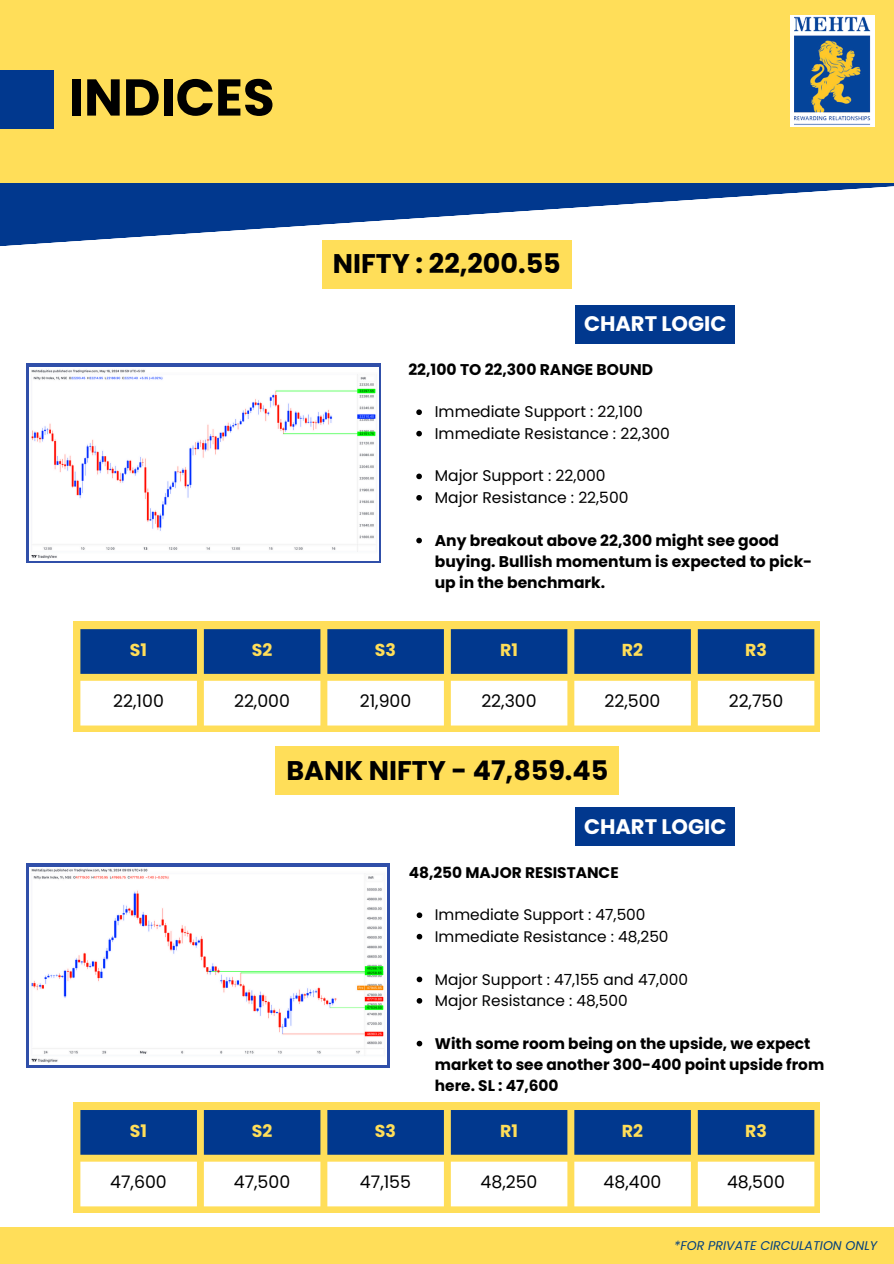
<style>
.page{position:relative;width:894px;height:1264px;background:#fff}
.page>*{position:absolute;margin:0;border:0;box-sizing:border-box;transform-origin:0 0}
.t1{font:700 51.6px "Poppins";color:#000}
.t2{font:700 27px "Poppins";color:#000}
.t3{font:700 21px "Poppins";color:#fff}
.t4{font:17.25px "Poppins";color:#000}
.t5{font:700 17.25px "Poppins";color:#ffde59}
.t6{font:700 15.6px/21.3px "Poppins";color:#000}
.t7{font:15.6px "Poppins";color:#000}
.t8{font:700 15.3px/21.3px "Poppins";color:#000}
.t9{font:15.3px "Poppins";color:#000}
.t10{font:italic 12.6px "Poppins";color:#04407d}
</style>
<div class="page">
<svg style="left:0;top:182px;width:893px;height:65px;fill:#01388e"></svg>
<div style="left:0;top:0;width:893px;height:182px;background:#ffde59"></div>
<svg style="left:26px;top:364px;width:355px;height:199px;fill:#304fa9"></svg>
<img style="left:29px;top:367px;width:349px;height:193px">
<div style="left:0;top:1226px;width:893px;height:37px;background:#ffde59"></div>
<div style="left:0;top:71px;width:54px;height:58px;background:#01388e"></div>
<div style="left:74px;top:621px;width:745px;height:111px;background:#ffde59"></div>
<svg style="left:80px;top:629px;width:734px;height:45px;background:#0e408b"></svg>
<svg style="left:80px;top:680px;width:734px;height:45px;background:#fffcf4"></svg>
<svg style="left:416px;top:409px;width:6px;height:6px"></svg>
<svg style="left:416px;top:431px;width:6px;height:5px"></svg>
<svg style="left:416px;top:473px;width:6px;height:6px"></svg>
<svg style="left:416px;top:495px;width:6px;height:5px"></svg>
<svg style="left:416px;top:537px;width:6px;height:6px"></svg>
<div style="left:322px;top:240px;width:249px;height:48px;background:#ffde59"></div>
<div style="left:575px;top:305px;width:159px;height:38px;background:#01388e"></div>
<div style="left:790px;top:15px;width:84px;height:111px;background:#fff"></div>
<img style="left:794px;top:16px;width:76px;height:109px">
<div style="left:575px;top:807px;width:159px;height:39px;background:#01388e"></div>
<svg style="left:26px;top:863px;width:363px;height:204px;background:#4e69b5"></svg>
<img style="left:29px;top:867px;width:357px;height:197px">
<div style="left:74px;top:1102px;width:745px;height:110px;background:#ffde59"></div>
<div style="left:80px;top:1110px;width:734px;height:44px;background:#01388e"></div>
<svg style="left:80px;top:1161px;width:734px;height:45px;background:#fffcf4"></svg>
<div style="left:275px;top:746px;width:344px;height:48px;background:#ffde59"></div>
<svg style="left:416px;top:912px;width:6px;height:6px"></svg>
<svg style="left:416px;top:933px;width:6px;height:6px"></svg>
<svg style="left:416px;top:976px;width:6px;height:6px"></svg>
<svg style="left:416px;top:998px;width:6px;height:5px"></svg>
<svg style="left:416px;top:1040px;width:6px;height:6px"></svg>
<p class="t1" style="left:69px;top:61px;width:207px">INDICES</p>
<p class="t2" style="left:333px;top:245px;width:229px">NIFTY : 22,200.55</p>
<p class="t3" style="left:584px;top:309px;width:144px">CHART LOGIC</p>
<p class="t6" style="left:408px;top:358px;width:246px">22,100 TO 22,300 RANGE BOUND</p>
<p class="t7" style="left:434px;top:401px;width:210px">Immediate Support : 22,100</p>
<p class="t7" style="left:434px;top:422px;width:236px">Immediate Resistance : 22,300</p>
<p class="t7" style="left:434px;top:465px;width:172px">Major Support : 22,000</p>
<p class="t7" style="left:434px;top:486px;width:195px">Major Resistance : 22,500</p>
<p class="t6" style="left:434px;top:529px;width:379px">Any breakout above 22,300 might see good buying. Bullish momentum is expected to pick&shy;up in the benchmark.</p>
<h1 class="t5" style="left:130px;top:637px;width:19px">S1</h1>
<p class="t5" style="left:252px;top:637px;width:22px">S2</p>
<h2 class="t5" style="left:375px;top:637px;width:23px">S3</h2>
<h3 class="t5" style="left:500px;top:637px;width:19px">R1</h3>
<p class="t5" style="left:621px;top:637px;width:23px">R2</p>
<h4 class="t5" style="left:744px;top:637px;width:23px">R3</h4>
<p class="t4" style="left:113px;top:689px;width:52px">22,100</p>
<p class="t4" style="left:234px;top:689px;width:57px">22,000</p>
<p class="t4" style="left:359px;top:689px;width:53px">21,900</p>
<p class="t4" style="left:481px;top:689px;width:57px">22,300</p>
<p class="t4" style="left:604px;top:689px;width:57px">22,500</p>
<p class="t4" style="left:728px;top:689px;width:56px">22,750</p>
<p class="t2" style="left:286px;top:751px;width:323px">BANK NIFTY - 47,859.45</p>
<p class="t3" style="left:584px;top:812px;width:144px">CHART LOGIC</p>
<p class="t8" style="left:408px;top:861px;width:211px">48,250 MAJOR RESISTANCE</p>
<p class="t9" style="left:435px;top:904px;width:212px">Immediate Support : 47,500</p>
<p class="t9" style="left:435px;top:925px;width:235px">Immediate Resistance : 48,250</p>
<p class="t9" style="left:435px;top:968px;width:254px">Major Support : 47,155 and 47,000</p>
<p class="t9" style="left:435px;top:989px;width:194px">Major Resistance : 48,500</p>
<p class="t8" style="left:435px;top:1032px;width:391px">With some room being on the upside, we expect market to see another 300-400 point upside from here. SL : 47,600</p>
<p class="t5" style="left:130px;top:1118px;width:19px">S1</p>
<h2 class="t5" style="left:252px;top:1118px;width:22px">S2</h2>
<h3 class="t5" style="left:375px;top:1118px;width:23px">S3</h3>
<p class="t5" style="left:500px;top:1118px;width:19px">R1</p>
<h4 class="t5" style="left:621px;top:1118px;width:23px">R2</h4>
<p class="t5" style="left:744px;top:1118px;width:23px">R3</p>
<p class="t4" style="left:110px;top:1169px;width:58px">47,600</p>
<p class="t4" style="left:234px;top:1169px;width:58px">47,500</p>
<p class="t4" style="left:360px;top:1169px;width:53px">47,155</p>
<p class="t4" style="left:480px;top:1169px;width:58px">48,250</p>
<p class="t4" style="left:603px;top:1169px;width:59px">48,400</p>
<p class="t4" style="left:726px;top:1169px;width:59px">48,500</p>
<p class="t10" style="left:674px;top:1236px;width:204px">*FOR PRIVATE CIRCULATION ONLY</p>
</div>
